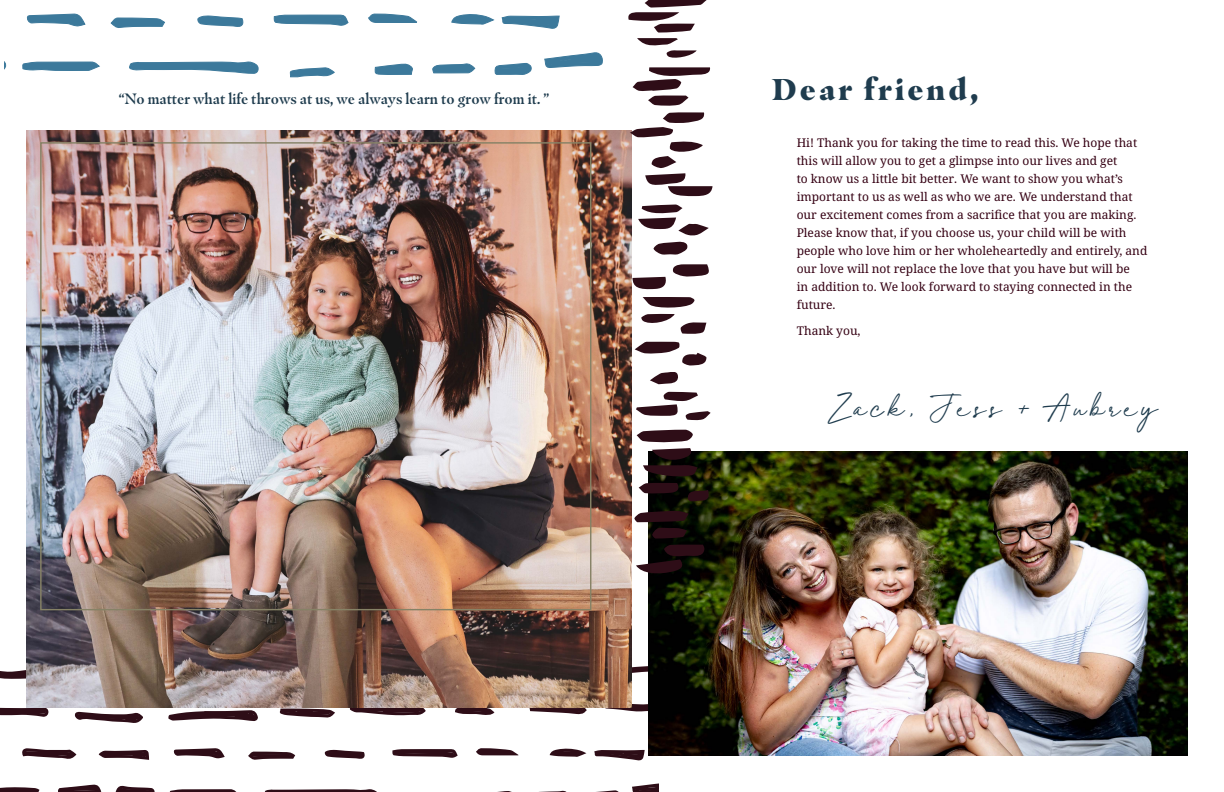
<style>
.page{position:relative;width:1224px;height:792px;background:#fff}
.page>*{position:absolute;margin:0;border:0;box-sizing:border-box;transform-origin:0 0}
.t1{font:35px "Juniperand Sage Upright";letter-spacing:.13em;color:#1f3c4e}
.t2{font:900 30px "Masqualero";letter-spacing:.1em;color:#1f3c4e}
.t3{font:600 15px "Masqualero";color:#1f3c4e}
.t4{font:12px/18px "Noto Serif";color:#350013}
</style>
<div class="page">
<svg style="left:539px;top:790px;width:28px;height:2px"></svg>
<svg style="left:596px;top:790px;width:23px;height:2px"></svg>
<svg style="left:350px;top:707px;width:76px;height:8px"></svg>
<svg style="left:455px;top:707px;width:39px;height:8px"></svg>
<svg style="left:476px;top:748px;width:42px;height:7px"></svg>
<svg style="left:529px;top:707px;width:58px;height:7px"></svg>
<svg style="left:550px;top:748px;width:36px;height:9px"></svg>
<svg style="left:631px;top:664px;width:17px;height:14px"></svg>
<svg style="left:604px;top:700px;width:44px;height:12px"></svg>
<svg style="left:594px;top:750px;width:51px;height:11px"></svg>
<svg style="left:632px;top:783px;width:27px;height:9px"></svg>
<svg style="left:497px;top:791px;width:15px;height:1px"></svg>
<svg style="left:392px;top:749px;width:66px;height:9px"></svg>
<svg style="left:325px;top:750px;width:40px;height:9px"></svg>
<svg style="left:279px;top:709px;width:56px;height:9px"></svg>
<svg style="left:248px;top:752px;width:47px;height:8px"></svg>
<svg style="left:264px;top:789px;width:113px;height:3px"></svg>
<svg style="left:168px;top:710px;width:90px;height:11px"></svg>
<svg style="left:173px;top:748px;width:52px;height:10px"></svg>
<svg style="left:170px;top:789px;width:67px;height:3px"></svg>
<svg style="left:74px;top:712px;width:69px;height:11px"></svg>
<svg style="left:99px;top:750px;width:50px;height:10px"></svg>
<svg style="left:116px;top:785px;width:39px;height:7px"></svg>
<svg style="left:58px;top:784px;width:43px;height:8px"></svg>
<svg style="left:22px;top:748px;width:54px;height:11px"></svg>
<svg style="left:0;top:706px;width:49px;height:11px"></svg>
<svg style="left:0;top:787px;width:39px;height:5px"></svg>
<svg style="left:0;top:669px;width:27px;height:10px"></svg>
<img style="left:27px;top:130px;width:604px;height:577px">
<img style="left:648px;top:451px;width:540px;height:305px">
<svg style="left:637px;top:430px;width:56px;height:12px"></svg>
<svg style="left:633px;top:264px;width:76px;height:26px"></svg>
<svg style="left:634px;top:511px;width:70px;height:63px"></svg>
<svg style="left:638px;top:204px;width:71px;height:51px"></svg>
<svg style="left:635px;top:342px;width:71px;height:42px"></svg>
<svg style="left:641px;top:297px;width:65px;height:37px"></svg>
<svg style="left:630px;top:112px;width:83px;height:84px"></svg>
<svg style="left:639px;top:448px;width:71px;height:56px;background:#3a302b"></svg>
<svg style="left:4px;top:0;width:707px;height:106px"></svg>
<svg style="left:636px;top:392px;width:75px;height:29px"></svg>
<p class="t3" style="left:119px;top:90px;width:432px">“No matter what life throws at us, we always learn to grow from it. ”</p>
<p class="t2" style="left:772px;top:71px;width:208px">Dear friend,</p>
<p class="t4" style="left:797px;top:134px;width:352px">Hi! Thank you for taking the time to read this. We hope that this will allow you to get a glimpse into our lives and get<br>to know us a little bit better. We want to show you what’s important to us as well as who we are. We understand that our excitement comes from a sacrifice that you are making.<br>Please know that, if you choose us, your child will be with people who love him or her wholeheartedly and entirely, and our love will not replace the love that you have but will be<br>in addition to. We look forward to staying connected in the future.</p>
<p class="t4" style="left:797px;top:322px;width:65px">Thank you,</p>
<p class="t1" style="left:829px;top:382px;width:329px">Zack, Jess &amp; Aubrey</p>
</div>
